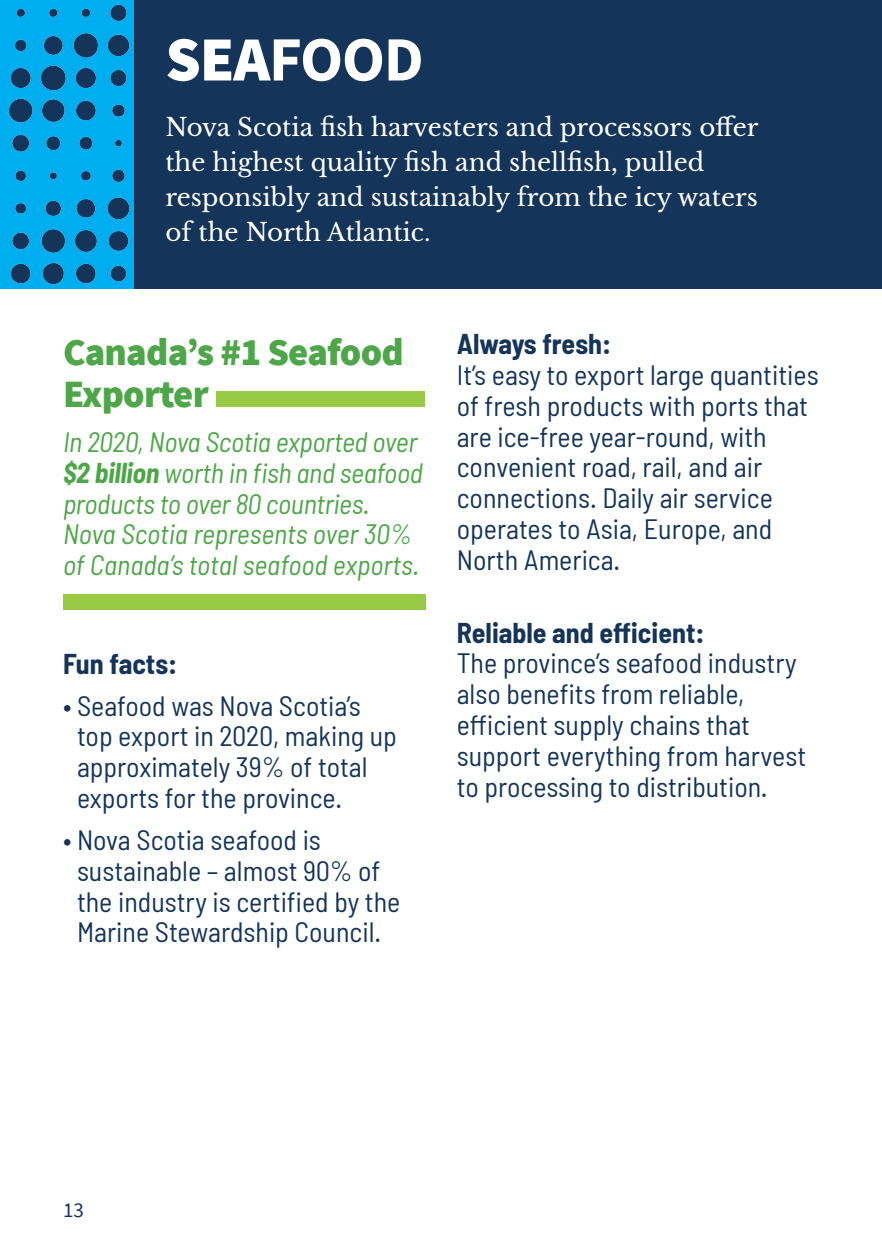
<style>
.page{position:relative;width:882px;height:1260px;background:#fff}
.page>*{position:absolute;margin:0;border:0;box-sizing:border-box;transform-origin:0 0}
.t1{font:700 63px "Source Sans Pro";color:#fff}
.t2{font:900 38.5px/42px "Source Sans Pro";letter-spacing:-.02em;color:#4da647}
.t3{font:semi-condensed 28px/30.8px "Barlow";color:#15345a}
.t4{font:italic semi-condensed 28px/30.8px "Barlow";letter-spacing:-.01em;color:#4da647}
.t5{font:700 semi-condensed 28px "Barlow";color:#15345a}
.t6{font:24.5px/35px "Libre Baskerville";color:#fff}
.t7{font:21px "Source Sans Pro";color:#15345a}
.s1{font-weight:900}
.s2{font-weight:700}
</style>
<div class="page">
<div style="left:134px;top:0;width:748px;height:288px;background:#15345a"></div>
<svg style="left:0;top:0;width:134px;height:288px;background:#0594cf"></svg>
<div style="left:216px;top:391px;width:209px;height:16px;background:#99ca45"></div>
<div style="left:63px;top:595px;width:362px;height:15px;background:#99ca45"></div>
<h1 class="t1" style="left:165px;top:17px;width:260px"><span class="s1">SEA</span>FOOD</h1>
<p class="t6" style="left:165px;top:110px;width:595px">Nova Scotia fish harvesters and processors offer the highest quality fish and shellfish, pulled responsibly and sustainably from the icy waters of the North Atlantic.</p>
<h2 class="t2" style="left:63px;top:331px;width:342px">Canada’s #1 Seafood<br>Exporter</h2>
<p class="t4" style="left:63px;top:426px;width:361px">In 2020, Nova Scotia exported over <span class="s2">$2 billion</span> worth in fish and seafood products to over 80 countries.<br>Nova Scotia represents over 30% of Canada’s total seafood exports.</p>
<p class="t5" style="left:63px;top:646px;width:116px">Fun facts:</p>
<p class="t3" style="left:77px;top:689px;width:321px;text-indent:-14px">• Seafood was Nova Scotia’s top export in 2020, making up approximately 39% of total exports for the province.</p>
<p class="t3" style="left:77px;top:824px;width:325px;text-indent:-14px">• Nova Scotia seafood is sustainable – almost 90% of the industry is certified by the<br>Marine Stewardship Council.</p>
<p class="t5" style="left:457px;top:327px;width:156px">Always fresh:</p>
<p class="t3" style="left:457px;top:359px;width:363px">It’s easy to export large quantities of fresh products with ports that are ice-free year-round, with convenient road, rail, and air connections. Daily air service operates to Asia, Europe, and<br>North America.</p>
<p class="t5" style="left:457px;top:615px;width:249px">Reliable and efficient:</p>
<p class="t3" style="left:457px;top:647px;width:351px">The province’s seafood industry also benefits from reliable, efficient supply chains that support everything from harvest to processing to distribution.</p>
<p class="t7" style="left:63px;top:1197px;width:22px">13</p>
</div>
